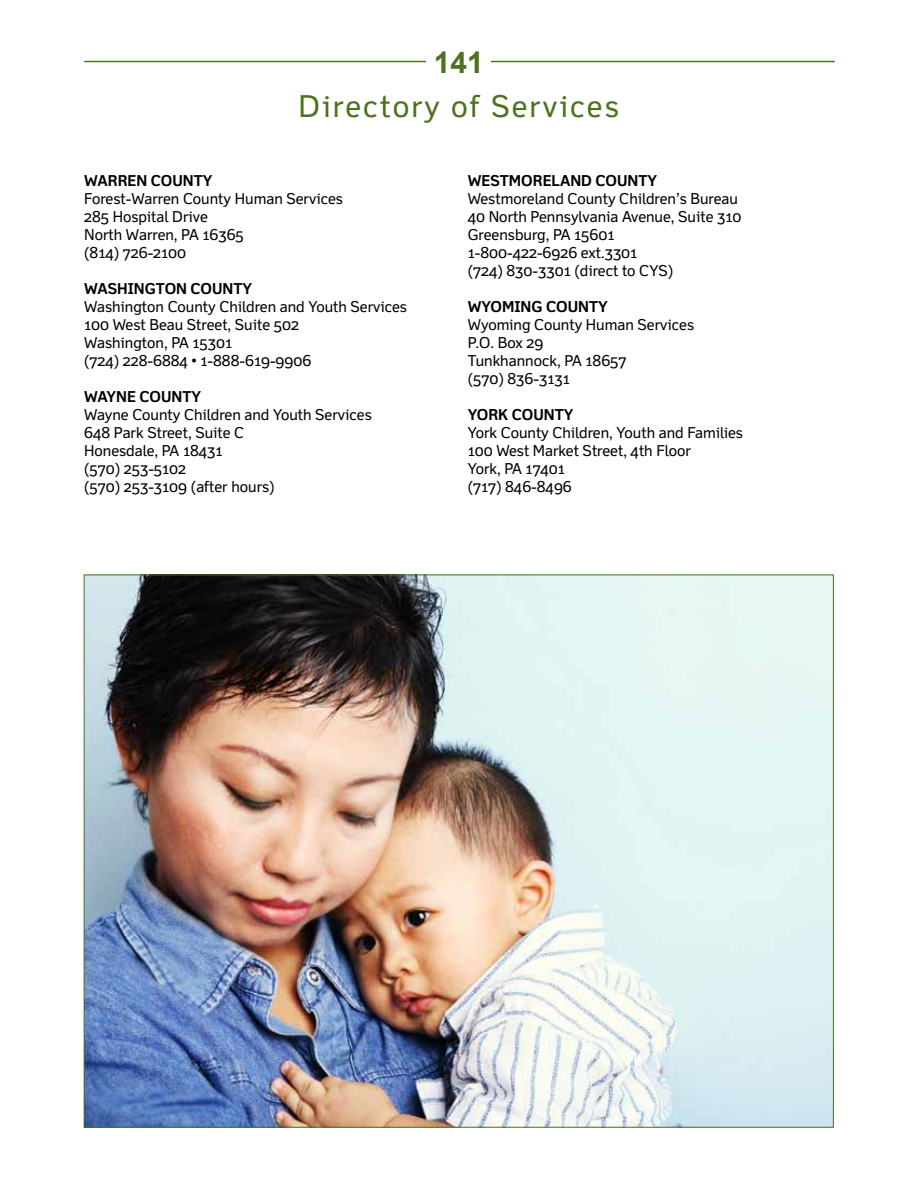
<style>
.page{position:relative;width:918px;height:1188px;background:#fff}
.page>*{position:absolute;margin:0;border:0;box-sizing:border-box;transform-origin:0 0}
.t1{font:30px "Felbridge Std";letter-spacing:.07em;color:#4b721d}
.t2{font:700 30px "Arial";color:#4b721d}
.t3{font:15px/18px "Felbridge Std";color:#000}
.s1{font-weight:700}
</style>
<div class="page">
<hr style="left:84px;top:61px;width:751px;height:1px;background:#4b721d">
<div style="left:427px;top:33px;width:64px;height:58px;background:#fff"></div>
<img style="left:86px;top:577px;width:746px;height:549px">
<p class="t2" style="left:434px;top:42px;width:52px">141</p>
<p class="t1" style="left:299px;top:89px;width:322px">Directory of Services</p>
<p class="t3" style="left:84px;top:171px;width:260px"><span class="s1">WARREN COUNTY<br></span>Forest-Warren County human Services<br>285 hospital Drive<br>north Warren, PA 16365<br>(814) 726-2100</p>
<p class="t3" style="left:84px;top:279px;width:324px"><span class="s1">WASHINGTON COUNTY<br></span>Washington County Children and Youth Services<br>100 West Beau Street, Suite 502<br>Washington, PA 15301<br>(724) 228-6884 • 1-888-619-9906</p>
<p class="t3" style="left:84px;top:387px;width:289px"><span class="s1">WAYNE COUNTY<br></span>Wayne County Children and Youth Services<br>648 Park Street, Suite C<br>honesdale, PA 18431<br>(570) 253-5102<br>(570) 253-3109 (after hours)</p>
<p class="t3" style="left:468px;top:171px;width:275px"><span class="s1">WESTMORELAND COUNTY<br></span>Westmoreland County Children’s Bureau<br>40 north Pennsylvania Avenue, Suite 310<br>Greensburg, PA 15601<br>1-800-422-6926 ext.3301<br>(724) 830-3301 (direct to CYS)</p>
<p class="t3" style="left:468px;top:297px;width:228px"><span class="s1">WYOMING COUNTY<br></span>Wyoming County human Services<br>P.O. Box 29<br>Tunkhannock, PA 18657<br>(570) 836-3131</p>
<p class="t3" style="left:468px;top:405px;width:277px"><span class="s1">YORK COUNTY<br></span>York County Children, Youth and Families<br>100 West market Street, 4th Floor<br>York, PA 17401<br>(717) 846-8496</p>
</div>
